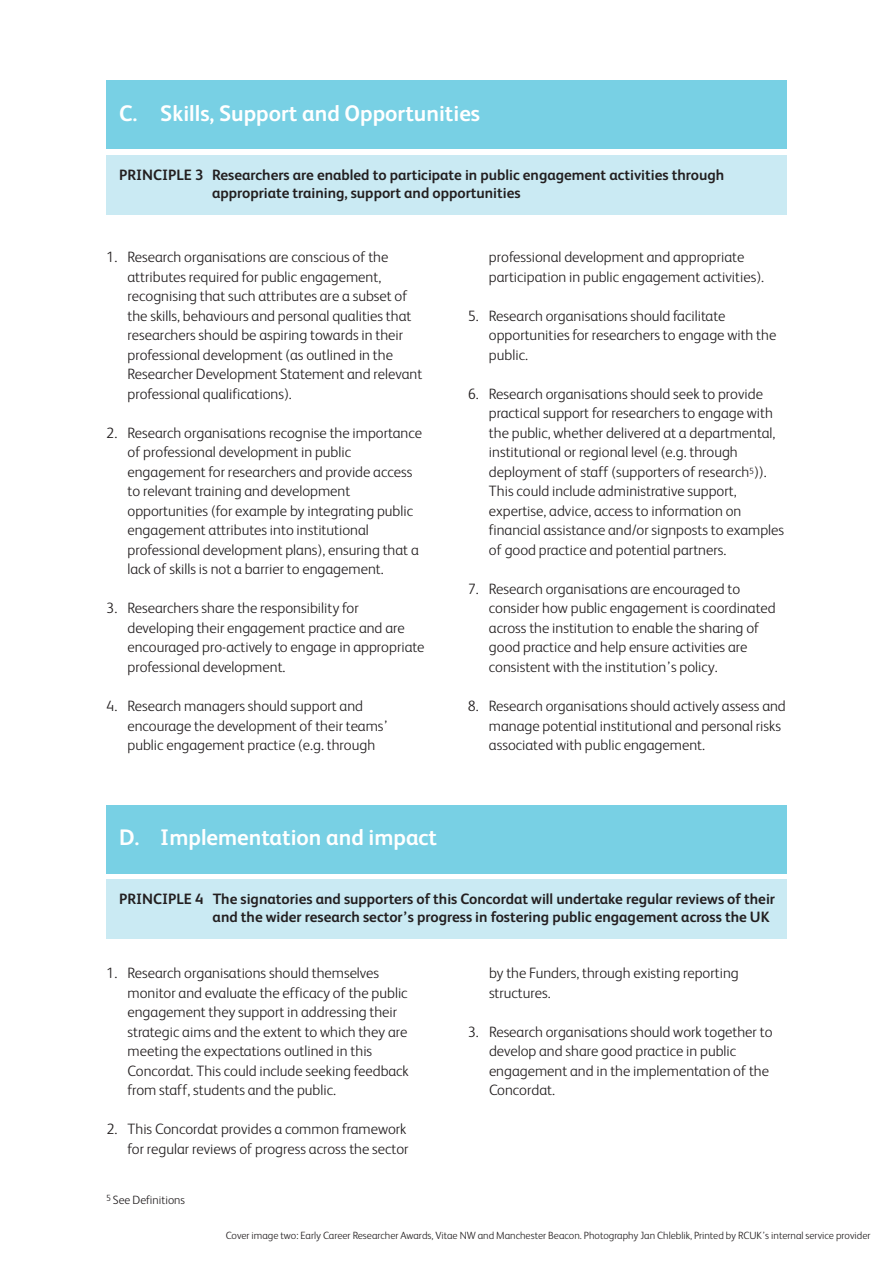
<style>
.page{position:relative;width:893px;height:1263px;background:#fff}
.page>*{position:absolute;margin:0;border:0;box-sizing:border-box;transform-origin:0 0}
.t1{font:700 22.5px "FS Albert";color:#fff}
.t2{font:300 15px/19.5px "FS Albert";color:#231f20}
.t3{font:700 15px/18px "FS Albert";color:#231f20}
.t4{font:300 12px "FS Albert";color:#231f20}
.t5{font:300 10.5px "FS Albert";color:#231f20}
</style>
<div class="page">
<div style="left:106px;top:879px;width:681px;height:60px;background:#caeaf3"></div>
<div style="left:106px;top:805px;width:681px;height:68px;background:#78d0e4"></div>
<div style="left:106px;top:81px;width:681px;height:68px;background:#78d0e4"></div>
<div style="left:106px;top:155px;width:681px;height:60px;background:#caeaf3"></div>
<h1 class="t1" style="left:119px;top:105px;width:363px">C. Skills, Support and Opportunities</h1>
<p class="t3" style="left:212px;top:167px;width:514px;text-indent:-93px">PRINCIPLE 3 Researchers are enabled to participate in public engagement activities through appropriate training, support and opportunities</p>
<p class="t2" style="left:127px;top:249px;width:296px;text-indent:-21px">1. Research organisations are conscious of the attributes required for public engagement, recognising that such attributes are a subset of the skills, behaviours and personal qualities that researchers should be aspiring towards in their professional development (as outlined in the Researcher Development Statement and relevant professional qualifications).</p>
<p class="t2" style="left:127px;top:425px;width:296px;text-indent:-21px">2. Research organisations recognise the importance of professional development in public engagement for researchers and provide access to relevant training and development opportunities (for example by integrating public engagement attributes into institutional professional development plans), ensuring that a lack of skills is not a barrier to engagement.</p>
<p class="t2" style="left:127px;top:600px;width:299px;text-indent:-21px">3. Researchers share the responsibility for developing their engagement practice and are encouraged pro-actively to engage in appropriate professional development.</p>
<p class="t2" style="left:127px;top:698px;width:262px;text-indent:-21px">4. Research managers should support and encourage the development of their teams’ public engagement practice (e.g. through</p>
<h1 class="t1" style="left:119px;top:829px;width:320px">D. Implementation and impact</h1>
<p class="t2" style="left:489px;top:249px;width:277px">professional development and appropriate participation in public engagement activities).</p>
<p class="t2" style="left:489px;top:308px;width:289px;text-indent:-21px">5. Research organisations should facilitate opportunities for researchers to engage with the public.</p>
<p class="t2" style="left:489px;top:386px;width:297px;text-indent:-21px">6. Research organisations should seek to provide practical support for researchers to engage with the public, whether delivered at a departmental, institutional or regional level (e.g. through deployment of staff (supporters of research<sup>5</sup>)).<br>This could include administrative support, expertise, advice, access to information on financial assistance and/or signposts to examples of good practice and potential partners.</p>
<p class="t2" style="left:489px;top:581px;width:288px;text-indent:-21px">7. Research organisations are encouraged to consider how public engagement is coordinated across the institution to enable the sharing of good practice and help ensure activities are consistent with the institution’s policy.</p>
<p class="t2" style="left:489px;top:698px;width:298px;text-indent:-21px">8. Research organisations should actively assess and manage potential institutional and personal risks associated with public engagement.</p>
<p class="t3" style="left:213px;top:891px;width:564px;text-indent:-94px">PRINCIPLE 4 The signatories and supporters of this Concordat will undertake regular reviews of their and the wider research sector’s progress in fostering public engagement across the UK</p>
<p class="t2" style="left:127px;top:965px;width:283px;text-indent:-21px">1. Research organisations should themselves monitor and evaluate the efficacy of the public engagement they support in addressing their strategic aims and the extent to which they are meeting the expectations outlined in this Concordat. This could include seeking feedback from staff, students and the public.</p>
<p class="t2" style="left:106px;top:1121px;width:304px;text-align:right">2. This Concordat provides a common framework for regular reviews of progress across the sector</p>
<p class="t4" style="left:106px;top:1196px;width:80px"><sup>5</sup> See Definitions</p>
<p class="t2" style="left:489px;top:965px;width:251px">by the Funders, through existing reporting structures.</p>
<p class="t2" style="left:489px;top:1023px;width:285px;text-indent:-21px">3. Research organisations should work together to develop and share good practice in public engagement and in the implementation of the Concordat.</p>
<p class="t5" style="left:226px;top:1232px;width:646px">Cover image two: Early Career Researcher Awards, Vitae NW and Manchester Beacon. Photography Jan Chleblik, Printed by RCUK’s internal service provider</p>
</div>
